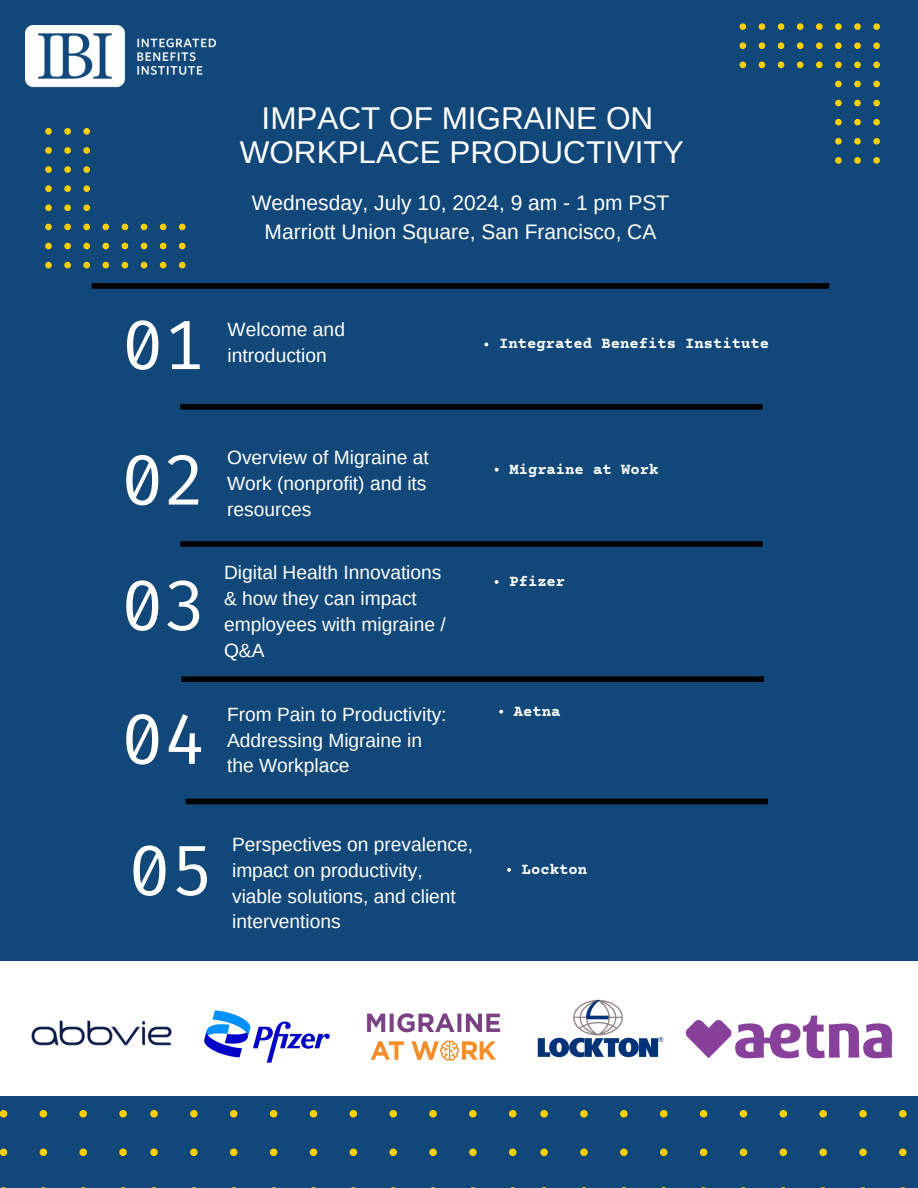
<style>
.page{position:relative;width:918px;height:1188px;background:#114779}
.page>*{position:absolute;margin:0;border:0;box-sizing:border-box;transform-origin:0 0}
.t1{font:70.95px "Fira Code";color:#fff}
.t2{font:69.6px "Fira Code";color:#fff}
.t3{font:31.5px/33.8px "Arimo";color:#fff;text-align:center}
.t4{font:21px/29.2px "Arimo";color:#fff;text-align:center}
.t5{font:19.2px/25.8px "Arimo";color:#fff}
.t6{font:700 15.6px "Courier Prime";color:#fff}
</style>
<div class="page">
<div style="left:92px;top:283px;width:737px;height:6px;background:#000"></div>
<div style="left:180px;top:404px;width:583px;height:6px;background:#000"></div>
<div style="left:180px;top:541px;width:583px;height:6px;background:#000"></div>
<div style="left:182px;top:676px;width:582px;height:6px;background:#000"></div>
<div style="left:186px;top:799px;width:582px;height:5px;background:#000"></div>
<svg style="left:540px;top:1110px;width:367px;height:78px"></svg>
<svg style="left:150px;top:1110px;width:367px;height:78px"></svg>
<svg style="left:0;top:1110px;width:127px;height:78px"></svg>
<svg style="left:45px;top:128px;width:7px;height:7px"></svg>
<svg style="left:64px;top:128px;width:7px;height:7px"></svg>
<svg style="left:83px;top:128px;width:7px;height:7px"></svg>
<svg style="left:45px;top:147px;width:7px;height:7px"></svg>
<svg style="left:64px;top:147px;width:7px;height:7px"></svg>
<svg style="left:83px;top:147px;width:7px;height:7px"></svg>
<svg style="left:45px;top:166px;width:7px;height:7px"></svg>
<svg style="left:64px;top:166px;width:7px;height:7px"></svg>
<svg style="left:83px;top:166px;width:7px;height:7px"></svg>
<svg style="left:45px;top:185px;width:7px;height:7px"></svg>
<svg style="left:64px;top:185px;width:7px;height:7px"></svg>
<svg style="left:83px;top:185px;width:7px;height:7px"></svg>
<svg style="left:45px;top:204px;width:7px;height:7px"></svg>
<svg style="left:64px;top:204px;width:7px;height:7px"></svg>
<svg style="left:83px;top:204px;width:7px;height:7px"></svg>
<svg style="left:45px;top:224px;width:7px;height:6px"></svg>
<svg style="left:64px;top:224px;width:7px;height:6px"></svg>
<svg style="left:83px;top:224px;width:7px;height:6px"></svg>
<svg style="left:103px;top:224px;width:6px;height:6px"></svg>
<svg style="left:122px;top:224px;width:6px;height:6px"></svg>
<svg style="left:141px;top:224px;width:6px;height:6px"></svg>
<svg style="left:160px;top:224px;width:6px;height:6px"></svg>
<svg style="left:179px;top:224px;width:7px;height:6px"></svg>
<svg style="left:45px;top:243px;width:7px;height:6px"></svg>
<svg style="left:64px;top:243px;width:7px;height:6px"></svg>
<svg style="left:83px;top:243px;width:7px;height:6px"></svg>
<svg style="left:103px;top:243px;width:6px;height:6px"></svg>
<svg style="left:122px;top:243px;width:6px;height:6px"></svg>
<svg style="left:141px;top:243px;width:6px;height:6px"></svg>
<svg style="left:160px;top:243px;width:6px;height:6px"></svg>
<svg style="left:179px;top:243px;width:7px;height:6px"></svg>
<svg style="left:45px;top:262px;width:7px;height:6px"></svg>
<svg style="left:64px;top:262px;width:7px;height:6px"></svg>
<svg style="left:83px;top:262px;width:7px;height:6px"></svg>
<svg style="left:103px;top:262px;width:6px;height:6px"></svg>
<svg style="left:122px;top:262px;width:6px;height:6px"></svg>
<svg style="left:141px;top:262px;width:6px;height:6px"></svg>
<svg style="left:160px;top:262px;width:6px;height:6px"></svg>
<svg style="left:179px;top:262px;width:7px;height:6px"></svg>
<svg style="left:873px;top:157px;width:7px;height:7px"></svg>
<svg style="left:854px;top:157px;width:7px;height:7px"></svg>
<svg style="left:835px;top:157px;width:7px;height:7px"></svg>
<svg style="left:873px;top:138px;width:7px;height:7px"></svg>
<svg style="left:854px;top:138px;width:7px;height:7px"></svg>
<svg style="left:835px;top:138px;width:7px;height:7px"></svg>
<svg style="left:873px;top:119px;width:7px;height:6px"></svg>
<svg style="left:854px;top:119px;width:7px;height:6px"></svg>
<svg style="left:835px;top:119px;width:7px;height:6px"></svg>
<svg style="left:873px;top:100px;width:7px;height:6px"></svg>
<svg style="left:854px;top:100px;width:7px;height:6px"></svg>
<svg style="left:835px;top:100px;width:7px;height:6px"></svg>
<svg style="left:873px;top:81px;width:7px;height:6px"></svg>
<svg style="left:854px;top:81px;width:7px;height:6px"></svg>
<svg style="left:835px;top:81px;width:7px;height:6px"></svg>
<svg style="left:873px;top:62px;width:7px;height:6px"></svg>
<svg style="left:854px;top:62px;width:7px;height:6px"></svg>
<svg style="left:835px;top:62px;width:7px;height:6px"></svg>
<svg style="left:816px;top:62px;width:7px;height:6px"></svg>
<svg style="left:797px;top:62px;width:6px;height:6px"></svg>
<svg style="left:778px;top:62px;width:6px;height:6px"></svg>
<svg style="left:759px;top:62px;width:6px;height:6px"></svg>
<svg style="left:740px;top:62px;width:6px;height:6px"></svg>
<svg style="left:873px;top:42px;width:7px;height:7px"></svg>
<svg style="left:854px;top:42px;width:7px;height:7px"></svg>
<svg style="left:835px;top:42px;width:7px;height:7px"></svg>
<svg style="left:816px;top:42px;width:7px;height:7px"></svg>
<svg style="left:797px;top:42px;width:6px;height:7px"></svg>
<svg style="left:778px;top:42px;width:6px;height:7px"></svg>
<svg style="left:759px;top:42px;width:6px;height:7px"></svg>
<svg style="left:740px;top:42px;width:6px;height:7px"></svg>
<svg style="left:873px;top:23px;width:7px;height:7px"></svg>
<svg style="left:854px;top:23px;width:7px;height:7px"></svg>
<svg style="left:835px;top:23px;width:7px;height:7px"></svg>
<svg style="left:816px;top:23px;width:7px;height:7px"></svg>
<svg style="left:797px;top:23px;width:6px;height:7px"></svg>
<svg style="left:778px;top:23px;width:6px;height:7px"></svg>
<svg style="left:759px;top:23px;width:6px;height:7px"></svg>
<svg style="left:740px;top:23px;width:6px;height:7px"></svg>
<img style="left:25px;top:26px;width:190px;height:62px">
<div style="left:0;top:961px;width:918px;height:135px;background:#fff"></div>
<img style="left:204px;top:1011px;width:125px;height:51px">
<img style="left:32px;top:1020px;width:139px;height:26px">
<img style="left:367px;top:1013px;width:134px;height:48px">
<img style="left:537px;top:999px;width:127px;height:59px">
<img style="left:685px;top:1015px;width:207px;height:44px">
<svg style="left:484px;top:343px;width:4px;height:3px"></svg>
<svg style="left:495px;top:468px;width:4px;height:4px"></svg>
<svg style="left:495px;top:580px;width:4px;height:4px"></svg>
<svg style="left:507px;top:868px;width:4px;height:4px"></svg>
<svg style="left:499px;top:710px;width:4px;height:4px"></svg>
<h2 class="t3" style="left:240px;top:102px;width:446px">IMPACT OF MIGRAINE ON<br>WORKPLACE PRODUCTIVITY</h2>
<p class="t4" style="left:252px;top:188px;width:419px">Wednesday, July 10, 2024, 9 am - 1 pm PST<br>Marriott Union Square, San Francisco, CA</p>
<p class="t2" style="left:122px;top:300px;width:85px">01</p>
<p class="t5" style="left:228px;top:316px;width:119px">Welcome and introduction</p>
<p class="t6" style="left:499px;top:336px;width:271px">Integrated Benefits Institute</p>
<h2 class="t1" style="left:121px;top:434px;width:87px">02</h2>
<p class="t1" style="left:121px;top:560px;width:87px">03</p>
<p class="t1" style="left:121px;top:694px;width:87px">04</p>
<p class="t5" style="left:227px;top:444px;width:203px;text-align:justify">Overview of Migraine at Work (nonprofit) and its resources</p>
<h2 class="t5" style="left:224px;top:559px;width:223px">Digital Health Innovations &amp; how they can impact employees with migraine /<br>Q&amp;A</h2>
<h2 class="t6" style="left:509px;top:461px;width:150px">Migraine at Work</h2>
<p class="t6" style="left:509px;top:574px;width:57px">Pfizer</p>
<p class="t5" style="left:227px;top:701px;width:221px">From Pain to Productivity:</p>
<p class="t6" style="left:514px;top:703px;width:48px">Aetna</p>
<p class="t5" style="left:227px;top:727px;width:197px">Addressing Migraine in the Workplace</p>
<h2 class="t1" style="left:128px;top:825px;width:87px">05</h2>
<p class="t5" style="left:232px;top:831px;width:242px">Perspectives on prevalence, impact on productivity, viable solutions, and client interventions</p>
<p class="t6" style="left:522px;top:862px;width:67px">Lockton</p>
</div>
